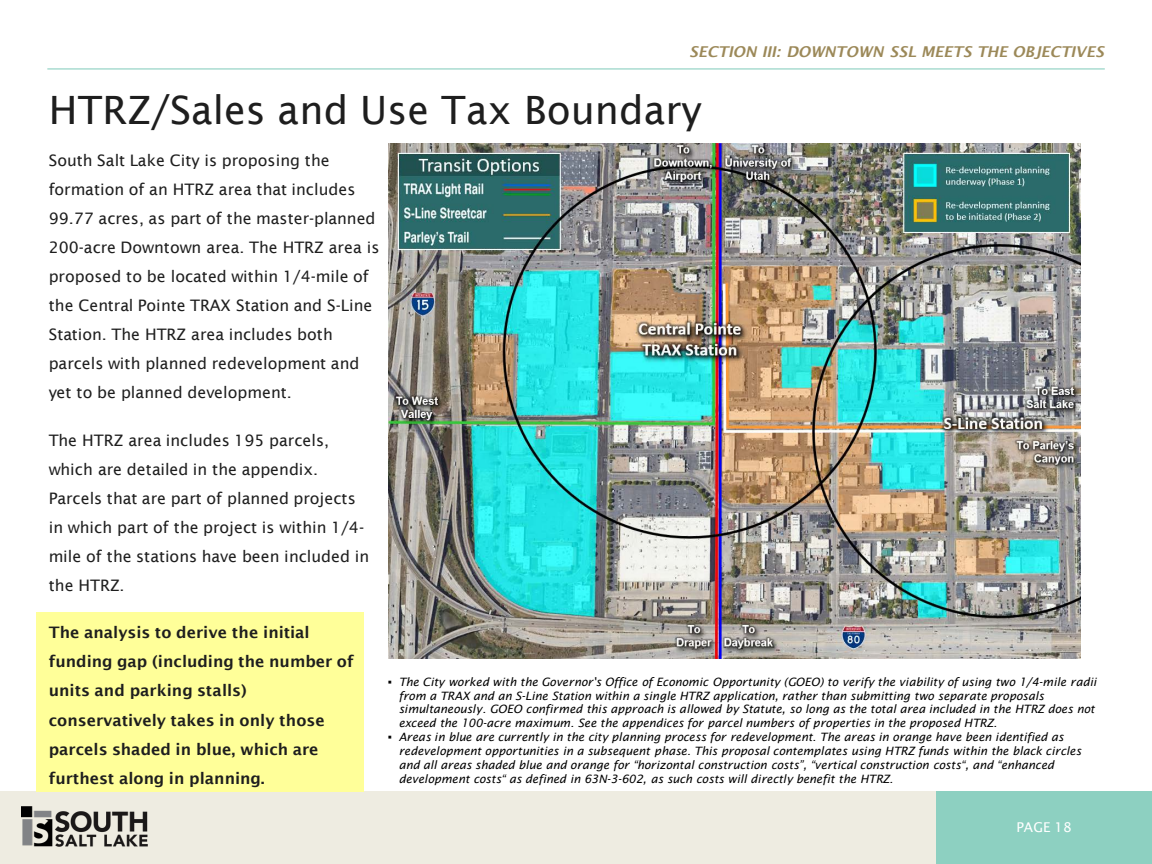
<style>
.page{position:relative;width:1152px;height:864px;background:#fff}
.page>*{position:absolute;margin:0;border:0;box-sizing:border-box;transform-origin:0 0}
.t1{font:39px "Lucida Sans";color:#1e1e1e}
.t2{font:15.9px/29.1px "Lucida Sans";color:#1e1e1e}
.t3{font:600 15.9px/29.1px "Lucida Sans";color:#1e1e1e}
.t4{font:italic 600 15px "Lucida Sans";color:#9c8959}
.t5{font:13.5px "Lucida Sans";letter-spacing:-.005em;color:#fff}
.t6{font:italic 11.55px/13.8px "Lucida Sans";color:#000}
.s1{font-family:"Calibri";font-style:normal;font-size:12px}
</style>
<div class="page">
<div style="left:0;top:791px;width:1152px;height:73px;background:#eeece1"></div>
<div style="left:936px;top:791px;width:216px;height:73px;background:#8dd0c1"></div>
<img style="left:22px;top:806px;width:126px;height:41px">
<hr style="left:47px;top:68px;width:1058px;height:2px;background:#8dd0c1">
<div style="left:37px;top:612px;width:327px;height:180px;background:#ff9"></div>
<img style="left:388px;top:144px;width:692px;height:515px">
<p class="t4" style="left:689px;top:44px;width:417px">SECTION III: DOWNTOWN SSL MEETS THE OBJECTIVES</p>
<h2 class="t1" style="left:49px;top:88px;width:655px">HTRZ/Sales and Use Tax Boundary</h2>
<p class="t2" style="left:49px;top:145px;width:332px">South Salt Lake City is proposing the formation of an HTRZ area that includes 99.77 acres, as part of the master-planned 200-acre Downtown area. The HTRZ area is proposed to be located within 1/4-mile of the Central Pointe TRAX Station and S-Line Station. The HTRZ area includes both parcels with planned redevelopment and yet to be planned development.</p>
<p class="t2" style="left:49px;top:425px;width:322px">The HTRZ area includes 195 parcels, which are detailed in the appendix.<br>Parcels that are part of planned projects in which part of the project is within 1/4- mile of the stations have been included in the HTRZ.</p>
<p class="t3" style="left:49px;top:618px;width:306px">The analysis to derive the initial funding gap (including the number of units and parking stalls) conservatively takes in only those parcels shaded in blue, which are furthest along in planning.</p>
<p class="t6" style="left:399px;top:675px;width:699px;text-indent:-11px"><span class="s1">▪</span> The City worked with the Governor's Office of Economic Opportunity (GOEO) to verify the viability of using two 1/4-mile radii from a TRAX and an S-Line Station within a single HTRZ application, rather than submitting two separate proposals simultaneously. GOEO confirmed this approach is allowed by Statute, so long as the total area included in the HTRZ does not exceed the 100-acre maximum. See the appendices for parcel numbers of properties in the proposed HTRZ.</p>
<p class="t6" style="left:399px;top:730px;width:684px;text-indent:-11px"><span class="s1">▪</span> Areas in blue are currently in the city planning process for redevelopment. The areas in orange have been identified as redevelopment opportunities in a subsequent phase. This proposal contemplates using HTRZ funds within the black circles and all areas shaded blue and orange for “horizontal construction costs”, “vertical construction costs“, and “enhanced development costs“ as defined in 63N-3-602, as such costs will directly benefit the HTRZ.</p>
<p class="t5" style="left:1016px;top:820px;width:57px">PAGE 18</p>
</div>
